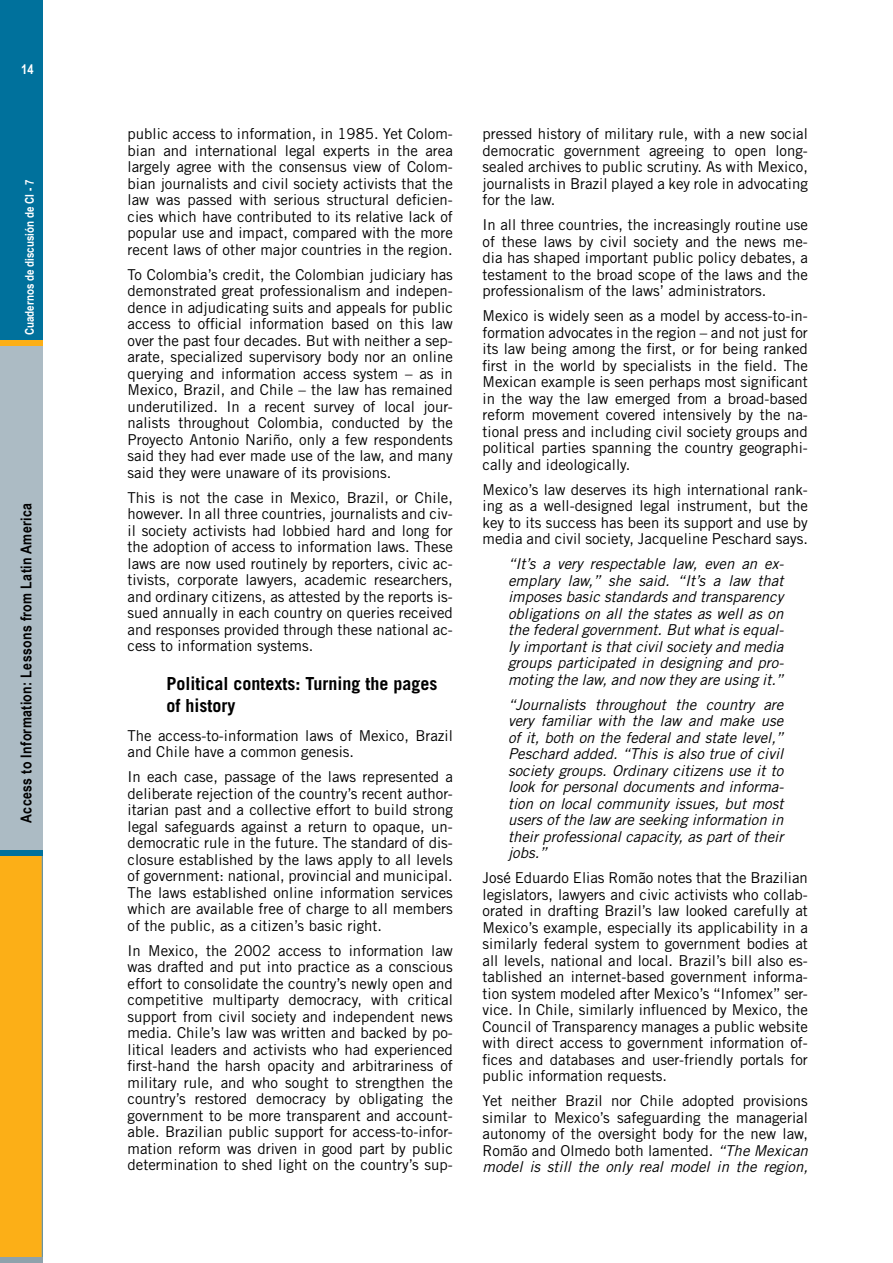
<style>
.page{position:relative;width:893px;height:1263px;background:#fff}
.page>*{position:absolute;margin:0;border:0;box-sizing:border-box;transform-origin:0 0}
.t1{font:700 18px/21.6px "Trade Gothic";color:#000}
.t2{font:15px/16.5px "Trade Gothic";color:#000;text-align:justify}
.t3{font:italic 15px/16.5px "Trade Gothic";color:#000;text-align:justify}
.t4{font:700 15px "Arial Narrow";letter-spacing:.025em;color:#000}
.t5{font:700 13.5px "Arial Narrow";color:#fff}
.t6{font:700 12px "Arial Narrow";color:#fff}
.s1{font-style:italic}
</style>
<div class="page">
<div style="left:0;top:0;width:43px;height:1263px;background:#00719c"></div>
<div style="left:0;top:340px;width:43px;height:510px;background:#acbbc4"></div>
<div style="left:0;top:856px;width:43px;height:401px;background:#fcaf17"></div>
<div style="left:0;top:340px;width:43px;height:6px;background:#fcaf17"></div>
<div style="left:0;top:1257px;width:43px;height:6px;background:#8ea2ac"></div>
<p class="t5" style="left:21px;top:59px;width:14px">14</p>
<p class="t6" style="left:21px;top:335px;width:157px;rotate:-90deg">Cuadernos de discusión de CI - 7</p>
<p class="t4" style="left:15px;top:823px;width:321px;rotate:-90deg">Access to Information: Lessons from Latin America</p>
<p class="t2" style="left:128px;top:125px;width:327px">public access to information, in 1985. Yet Colom&shy;bian and international legal experts in the area largely agree with the consensus view of Colom&shy;bian journalists and civil society activists that the law was passed with serious structural deficien&shy;cies which have contributed to its relative lack of popular use and impact, compared with the more recent laws of other major countries in the region.</p>
<p class="t2" style="left:128px;top:266px;width:327px">To Colombia’s credit, the Colombian judiciary has demonstrated great professionalism and indepen&shy;dence in adjudicating suits and appeals for public access to official information based on this law over the past four decades. But with neither a sep&shy;arate, specialized supervisory body nor an online querying and information access system – as in Mexico, Brazil, and Chile – the law has remained underutilized. In a recent survey of local jour&shy;nalists throughout Colombia, conducted by the Proyecto Antonio Nariño, only a few respondents said they had ever made use of the law, and many said they were unaware of its provisions.</p>
<p class="t2" style="left:128px;top:489px;width:327px">This is not the case in Mexico, Brazil, or Chile, however. In all three countries, journalists and civ&shy;il society activists had lobbied hard and long for the adoption of access to information laws. These laws are now used routinely by reporters, civic ac&shy;tivists, corporate lawyers, academic researchers, and ordinary citizens, as attested by the reports is&shy;sued annually in each country on queries received and responses provided through these national ac&shy;cess to information systems.</p>
<p class="t1" style="left:167px;top:672px;width:273px">Political contexts: Turning the pages of history</p>
<p class="t2" style="left:128px;top:727px;width:327px">The access-to-information laws of Mexico, Brazil and Chile have a common genesis.</p>
<p class="t2" style="left:128px;top:768px;width:327px">In each case, passage of the laws represented a deliberate rejection of the country’s recent author&shy;itarian past and a collective effort to build strong legal safeguards against a return to opaque, un&shy;democratic rule in the future. The standard of dis&shy;closure established by the laws apply to all levels of government: national, provincial and municipal.<br>The laws established online information services which are available free of charge to all members of the public, as a citizen’s basic right.</p>
<p class="t2" style="left:128px;top:942px;width:327px">In Mexico, the 2002 access to information law was drafted and put into practice as a conscious effort to consolidate the country’s newly open and competitive multiparty democracy, with critical support from civil society and independent news media. Chile’s law was written and backed by po&shy;litical leaders and activists who had experienced first-hand the harsh opacity and arbitrariness of military rule, and who sought to strengthen the country’s restored democracy by obligating the government to be more transparent and account&shy;able. Brazilian public support for access-to-infor&shy;mation reform was driven in good part by public determination to shed light on the country’s sup-</p>
<p class="t2" style="left:483px;top:125px;width:327px">pressed history of military rule, with a new social democratic government agreeing to open long&shy;sealed archives to public scrutiny. As with Mexico, journalists in Brazil played a key role in advocating for the law.</p>
<p class="t2" style="left:483px;top:216px;width:327px">In all three countries, the increasingly routine use of these laws by civil society and the news me&shy;dia has shaped important public policy debates, a testament to the broad scope of the laws and the professionalism of the laws’ administrators.</p>
<p class="t2" style="left:483px;top:307px;width:327px">Mexico is widely seen as a model by access-to-in&shy;formation advocates in the region – and not just for its law being among the first, or for being ranked first in the world by specialists in the field. The Mexican example is seen perhaps most significant in the way the law emerged from a broad-based reform movement covered intensively by the na&shy;tional press and including civil society groups and political parties spanning the country geographi&shy;cally and ideologically.</p>
<p class="t2" style="left:483px;top:481px;width:327px">Mexico’s law deserves its high international rank&shy;ing as a well-designed legal instrument, but the key to its success has been its support and use by media and civil society, Jacqueline Peschard says.</p>
<p class="t3" style="left:508px;top:555px;width:277px">“It’s a very respectable law, even an ex&shy;emplary law,” she said. “It’s a law that imposes basic standards and transparency obligations on all the states as well as on the federal government. But what is equal&shy;ly important is that civil society and media groups participated in designing and pro&shy;moting the law, and now they are using it.”</p>
<p class="t3" style="left:508px;top:696px;width:277px">“Journalists throughout the country are very familiar with the law and make use of it, both on the federal and state level,” Peschard added. “This is also true of civil society groups. Ordinary citizens use it to look for personal documents and informa&shy;tion on local community issues, but most users of the law are seeking information in their professional capacity, as part of their jobs.”</p>
<p class="t2" style="left:483px;top:869px;width:327px">José Eduardo Elias Romão notes that the Brazilian legislators, lawyers and civic activists who collab&shy;orated in drafting Brazil’s law looked carefully at Mexico’s example, especially its applicability in a similarly federal system to government bodies at all levels, national and local. Brazil’s bill also es&shy;tablished an internet-based government informa&shy;tion system modeled after Mexico’s “Infomex” ser&shy;vice. In Chile, similarly influenced by Mexico, the Council of Transparency manages a public website with direct access to government information of&shy;fices and databases and user-friendly portals for public information requests.</p>
<p class="t2" style="left:483px;top:1092px;width:327px">Yet neither Brazil nor Chile adopted provisions similar to Mexico’s safeguarding the managerial autonomy of the oversight body for the new law, Romão and Olmedo both lamented. <span class="s1">“The Mexican model is still the only real model in the region,</span></p>
</div>
